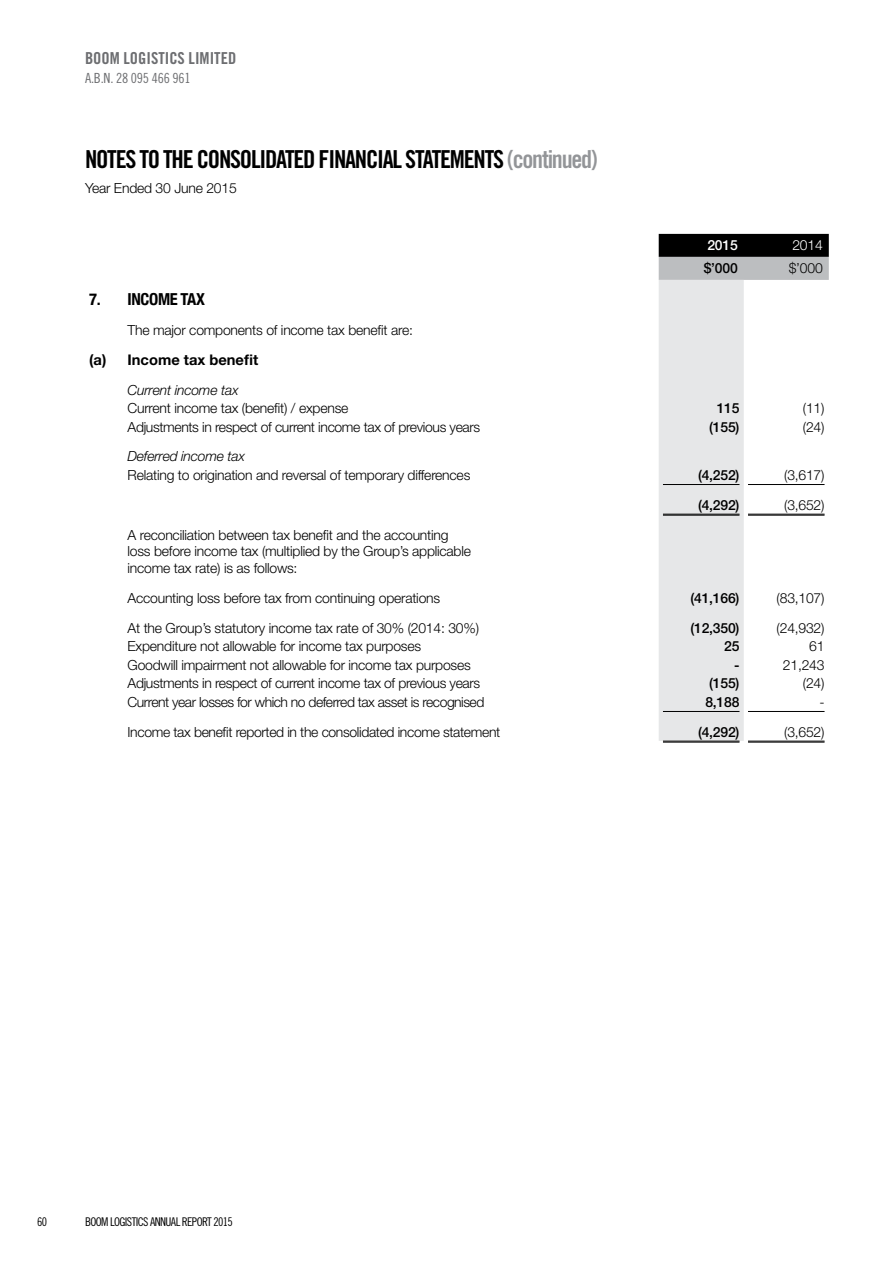
<style>
.page{position:relative;width:893px;height:1263px;background:#fff}
.page>*{position:absolute;margin:0;border:0;box-sizing:border-box;transform-origin:0 0}
.t1{font:24.75px "Trade Gothic Bold Cond Twenty";letter-spacing:-.05em;color:#000}
.t2{font:16.5px "Trade Gothic Bold Cond Twenty";color:#6d6e71}
.t3{font:700 condensed 16.5px "Helvetica Neue";letter-spacing:-.02em;color:#000}
.t4{font:700 14.7px "Helvetica Neue LT Pro";color:#000}
.t5{font:300 13.95px/17px "Helvetica Neue LT Pro";letter-spacing:-.015em;color:#000}
.t6{font:500 13.95px "Helvetica Neue LT Pro";letter-spacing:-.015em;color:#000}
.t7{font:300 13.95px "Helvetica Neue LT Pro";letter-spacing:-.035em;color:#000}
.t8{font:italic 300 13.95px "Helvetica Neue";letter-spacing:-.015em;color:#000}
.t9{font:13.95px "Trade Gothic Cond Eighteen";letter-spacing:-.015em;color:#6d6e71}
.t10{font:500 13.95px "Helvetica Neue LT Pro";color:#fff}
.t11{font:300 13.95px "Helvetica Neue LT Pro";color:#fff}
.t12{font:12px "Trade Gothic Cond Eighteen";letter-spacing:-.05em;color:#000}
.s1{color:#939598}
</style>
<div class="page">
<svg style="left:659px;top:234px;width:170px;height:507px"></svg>
<hr style="left:663px;top:484px;width:76px;height:1px;background:#000">
<hr style="left:748px;top:484px;width:76px;height:1px;background:#000">
<hr style="left:663px;top:514px;width:76px;height:1px;background:#000">
<hr style="left:663px;top:515px;width:76px;height:1px;background:#000">
<hr style="left:748px;top:514px;width:76px;height:1px;background:#000">
<hr style="left:748px;top:515px;width:76px;height:1px;background:#000">
<hr style="left:663px;top:711px;width:76px;height:1px;background:#000">
<hr style="left:748px;top:711px;width:76px;height:1px;background:#000">
<hr style="left:663px;top:741px;width:76px;height:1px;background:#000">
<hr style="left:663px;top:742px;width:76px;height:1px;background:#000">
<hr style="left:748px;top:741px;width:76px;height:1px;background:#000">
<hr style="left:748px;top:742px;width:76px;height:1px;background:#000">
<p class="t2" style="left:85px;top:48px;width:153px">BOOM LOGISTICS LIMITED</p>
<p class="t9" style="left:85px;top:69px;width:107px">A.B.N. 28 095 466 961</p>
<h1 class="t1" style="left:85px;top:144px;width:514px">NOTES TO THE CONSOLIDATED FINANCIAL STATEMENTS <span class="s1">(CONTINUED)</span></h1>
<p class="t5" style="left:85px;top:179px;width:153px">Year Ended 30 June 2015</p>
<p class="t10" style="left:707px;top:237px;width:32px">2015</p>
<p class="t11" style="left:792px;top:237px;width:32px">2014</p>
<p class="t6" style="left:704px;top:260px;width:36px">$’000</p>
<p class="t5" style="left:789px;top:260px;width:36px">$’000</p>
<p class="t3" style="left:89px;top:290px;width:117px">7. INCOME TAX</p>
<p class="t5" style="left:128px;top:321px;width:287px">The major components of income tax benefit are:</p>
<p class="t4" style="left:89px;top:350px;width:170px">(a) Income tax benefit</p>
<p class="t8" style="left:128px;top:381px;width:112px">Current income tax</p>
<p class="t5" style="left:128px;top:399px;width:222px">Current income tax (benefit) / expense</p>
<p class="t6" style="left:717px;top:400px;width:24px">115</p>
<p class="t5" style="left:803px;top:399px;width:23px">(11)</p>
<p class="t5" style="left:128px;top:418px;width:354px">Adjustments in respect of current income tax of previous years</p>
<p class="t6" style="left:709px;top:418px;width:32px">(155)</p>
<p class="t5" style="left:803px;top:418px;width:23px">(24)</p>
<p class="t8" style="left:128px;top:448px;width:119px">Deferred income tax</p>
<p class="t5" style="left:128px;top:466px;width:344px">Relating to origination and reversal of temporary differences</p>
<p class="t6" style="left:698px;top:466px;width:43px">(4,252)</p>
<p class="t5" style="left:784px;top:466px;width:42px">(3,617)</p>
<p class="t6" style="left:698px;top:496px;width:43px">(4,292)</p>
<p class="t5" style="left:784px;top:496px;width:42px">(3,652)</p>
<p class="t5" style="left:128px;top:526px;width:345px">A reconciliation between tax benefit and the accounting loss before income tax (multiplied by the Group’s applicable income tax rate) is as follows:</p>
<p class="t5" style="left:128px;top:589px;width:314px">Accounting loss before tax from continuing operations</p>
<p class="t6" style="left:690px;top:590px;width:50px">(41,166)</p>
<p class="t5" style="left:777px;top:589px;width:49px">(83,107)</p>
<p class="t5" style="left:128px;top:619px;width:353px">At the Group’s statutory income tax rate of 30% (2014: 30%)</p>
<p class="t6" style="left:690px;top:620px;width:50px">(12,350)</p>
<p class="t5" style="left:777px;top:619px;width:49px">(24,932)</p>
<p class="t5" style="left:128px;top:638px;width:295px">Expenditure not allowable for income tax purposes</p>
<p class="t6" style="left:724px;top:638px;width:17px">25</p>
<p class="t5" style="left:809px;top:638px;width:17px">61</p>
<p class="t5" style="left:128px;top:656px;width:345px">Goodwill impairment not allowable for income tax purposes</p>
<p class="t6" style="left:734px;top:657px;width:7px">-</p>
<p class="t5" style="left:783px;top:656px;width:43px">21,243</p>
<p class="t5" style="left:128px;top:675px;width:354px">Adjustments in respect of current income tax of previous years</p>
<p class="t6" style="left:709px;top:675px;width:32px">(155)</p>
<p class="t5" style="left:803px;top:675px;width:23px">(24)</p>
<p class="t7" style="left:128px;top:693px;width:358px">Current year losses for which no deferred tax asset is recognised</p>
<p class="t6" style="left:705px;top:693px;width:36px">8,188</p>
<p class="t5" style="left:819px;top:693px;width:7px">-</p>
<p class="t5" style="left:128px;top:723px;width:374px">Income tax benefit reported in the consolidated income statement</p>
<p class="t6" style="left:698px;top:723px;width:43px">(4,292)</p>
<p class="t5" style="left:784px;top:723px;width:42px">(3,652)</p>
<p class="t12" style="left:37px;top:1214px;width:12px">60</p>
<p class="t12" style="left:85px;top:1214px;width:149px">BOOM LOGISTICS ANNUAL REPORT 2015</p>
</div>
